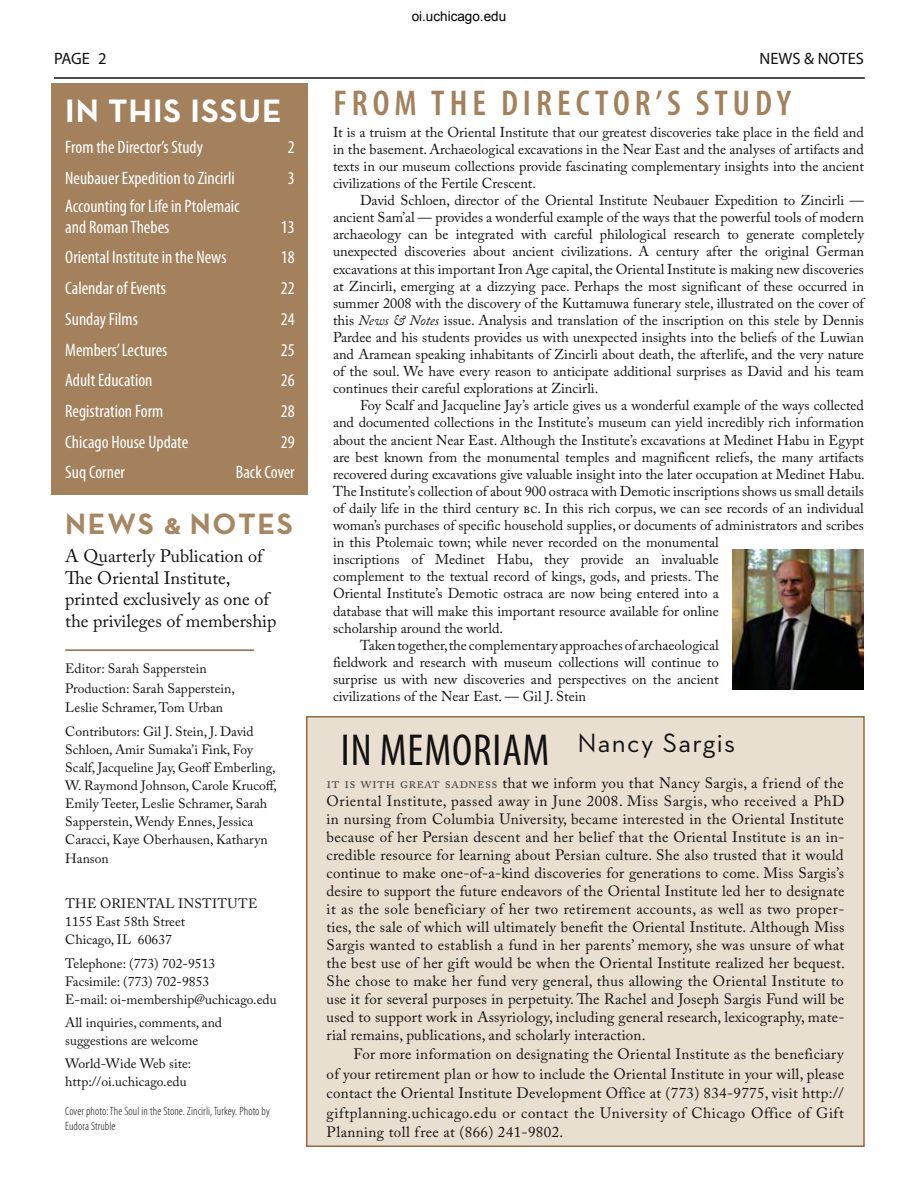
<style>
.page{position:relative;width:918px;height:1188px;background:#fff}
.page>*{position:absolute;margin:0;border:0;box-sizing:border-box;transform-origin:0 0}
.t1{font:condensed 45px "Myriad Pro";letter-spacing:.02em;color:#121212}
.t2{font:600 condensed 36px "Myriad Pro";letter-spacing:.14em;color:#a3815d}
.t3{font:33px "Neutra Text PS Bold SC";letter-spacing:.03em;color:#fff}
.t4{font:30px "Neutra Text PS Bold SC";letter-spacing:.055em;color:#a68764}
.t5{font:27px "Neutra Text";letter-spacing:.05em;color:#121212}
.t6{font:condensed 18px/21px "Myriad Pro";color:#fff}
.t7{font:18px/21.6px "Adobe Caslon Pro";color:#121212}
.t8{font:16.5px "Myriad Pro";letter-spacing:-.015em;color:#121212}
.t9{font:15px/18px "Adobe Caslon Pro";letter-spacing:.02em;color:#121212;text-align:justify}
.t10{font:14.25px "Adobe Caslon Pro";color:#121212}
.t11{font:13.5px/18px "Adobe Caslon Pro";color:#121212}
.t12{font:13.5px "Arial";color:#000}
.t13{font:300 condensed 12px/15px "Myriad Pro";letter-spacing:.01em;color:#121212}
.s1{font-style:italic}
.s2{color:#4a4c4b}
</style>
<div class="page">
<hr style="left:54px;top:77px;width:811px;height:2px;background:#121212">
<div style="left:52px;top:83px;width:256px;height:412px;background:#a3815d"></div>
<hr style="left:65px;top:649px;width:189px;height:2px;background:#926b45">
<div style="left:306px;top:716px;width:559px;height:431px;background:#e9dfd0;border:2px solid #926b45"></div>
<img style="left:732px;top:549px;width:132px;height:141px">
<p class="t12" style="left:412px;top:8px;width:96px">oi.uchicago.edu</p>
<p class="t8" style="left:54px;top:49px;width:54px">PAGE 2</p>
<p class="t8" style="left:760px;top:49px;width:106px">NEWS &amp; NOTES</p>
<p class="t3" style="left:65px;top:90px;width:214px">IN THIS ISSUE</p>
<p class="t6" style="left:65px;top:136px;width:139px">From the Director’s Study</p>
<p class="t6" style="left:288px;top:136px;width:8px">2</p>
<p class="t6" style="left:65px;top:167px;width:171px">Neubauer Expedition to Zincirli</p>
<p class="t6" style="left:288px;top:167px;width:8px">3</p>
<p class="t6" style="left:65px;top:195px;width:176px">Accounting for Life in Ptolemaic and Roman Thebes</p>
<p class="t6" style="left:281px;top:216px;width:15px">13</p>
<p class="t6" style="left:65px;top:247px;width:163px">Oriental Institute in the News</p>
<p class="t6" style="left:281px;top:247px;width:15px">18</p>
<p class="t6" style="left:65px;top:277px;width:102px">Calendar of Events</p>
<p class="t6" style="left:281px;top:277px;width:15px">22</p>
<p class="t6" style="left:65px;top:308px;width:74px">Sunday Films</p>
<p class="t6" style="left:281px;top:308px;width:15px">24</p>
<p class="t6" style="left:65px;top:339px;width:104px">Members’ Lectures</p>
<p class="t6" style="left:281px;top:339px;width:15px">25</p>
<p class="t6" style="left:65px;top:370px;width:89px">Adult Education</p>
<p class="t6" style="left:281px;top:370px;width:15px">26</p>
<p class="t6" style="left:65px;top:400px;width:100px">Registration Form</p>
<p class="t6" style="left:281px;top:400px;width:15px">28</p>
<p class="t6" style="left:65px;top:431px;width:125px">Chicago House Update</p>
<p class="t6" style="left:281px;top:431px;width:15px">29</p>
<p class="t6" style="left:65px;top:462px;width:61px">Suq Corner</p>
<p class="t6" style="left:236px;top:462px;width:60px">Back Cover</p>
<p class="t4" style="left:65px;top:505px;width:229px">NEWS &amp; NOTES</p>
<p class="t7" style="left:65px;top:545px;width:213px">A Quarterly Publication of<br>The Oriental Institute, printed exclusively as one of the privileges of membership</p>
<p class="t11" style="left:65px;top:659px;width:171px;line-height:19.5px">Editor: Sarah Sapperstein<br>Production: Sarah Sapperstein,<br>Leslie Schramer, Tom Urban</p>
<p class="t11" style="left:65px;top:722px;width:213px">Contributors: Gil J. Stein, J. David Schloen, Amir Sumaka’i Fink, Foy Scalf, Jacqueline Jay, Geoff Emberling, W. Raymond Johnson, Carole Krucoff, Emily Teeter, Leslie Schramer, Sarah Sapperstein, Wendy Ennes, Jessica Caracci, Kaye Oberhausen, Katharyn</p>
<p class="t11" style="left:65px;top:849px;width:45px">Hanson</p>
<p class="t11" style="left:65px;top:894px;width:57px">The Oriental</p>
<p class="t11" style="left:65px;top:894px;width:129px;text-indent:113px">Institute<br>1155 East 58th Street<br>Chicago, IL 60637</p>
<p class="t11" style="left:65px;top:954px;width:213px">Telephone: (773) 702-9513<br>Facsimile: (773) 702-9853<br>E-mail: oi-membership@uchicago.edu</p>
<p class="t11" style="left:65px;top:1013px;width:158px">All inquiries, comments, and suggestions are welcome</p>
<p class="t11" style="left:65px;top:1055px;width:128px">World-Wide Web site: http://oi.uchicago.edu</p>
<p class="t13" style="left:65px;top:1104px;width:206px">Cover photo: The Soul in the Stone. Zincirli, Turkey. Photo by<br>Eudora Struble</p>
<p class="t2" style="left:333px;top:83px;width:459px">FROM THE DIRECTOR’S STUDY</p>
<p class="t10" style="left:333px;top:124px;width:532px">It is a truism at the Oriental Institute that our greatest discoveries take place in the field and</p>
<p class="t10" style="left:333px;top:141px;width:532px">in the basement. Archaeological excavations in the Near East and the analyses of artifacts and</p>
<p class="t10" style="left:333px;top:158px;width:533px">texts in our museum collections provide fascinating complementary insights into the ancient</p>
<p class="t10" style="left:333px;top:175px;width:205px">civilizations of the Fertile Crescent.</p>
<p class="t10" style="left:360px;top:192px;width:505px">David Schloen, director of the Oriental Institute Neubauer Expedition to Zincirli —</p>
<p class="t10" style="left:333px;top:209px;width:532px">ancient Sam’al — provides a wonderful example of the ways that the powerful tools of modern</p>
<p class="t10" style="left:333px;top:226px;width:533px">archaeology can be integrated with careful philological research to generate completely</p>
<p class="t10" style="left:333px;top:243px;width:533px">unexpected discoveries about ancient civilizations. A century after the original German</p>
<p class="t10" style="left:333px;top:260px;width:532px">excavations at this important Iron Age capital, the Oriental Institute is making new discoveries</p>
<p class="t10" style="left:333px;top:277px;width:532px">at Zincirli, emerging at a dizzying pace. Perhaps the most significant of these occurred in</p>
<p class="t10" style="left:333px;top:295px;width:533px">summer 2008 with the discovery of the Kuttamuwa funerary stele, illustrated on the cover of</p>
<p class="t10" style="left:333px;top:312px;width:533px">this <span class="s1">News &amp; Notes</span> issue. Analysis and translation of the inscription on this stele by Dennis</p>
<p class="t10" style="left:333px;top:329px;width:532px">Pardee and his students provides us with unexpected insights into the beliefs of the Luwian</p>
<p class="t10" style="left:333px;top:346px;width:533px">and Aramean speaking inhabitants of Zincirli about death, the afterlife, and the very nature</p>
<p class="t10" style="left:333px;top:363px;width:532px">of the soul. We have every reason to anticipate additional surprises as David and his team</p>
<p class="t10" style="left:333px;top:380px;width:267px">continues their careful explorations at Zincirli.</p>
<p class="t10" style="left:360px;top:397px;width:506px">Foy Scalf and Jacqueline Jay’s article gives us a wonderful example of the ways collected</p>
<p class="t10" style="left:333px;top:414px;width:533px">and documented collections in the Institute’s museum can yield incredibly rich information</p>
<p class="t10" style="left:333px;top:431px;width:532px">about the ancient Near East. Although the Institute’s excavations at Medinet Habu in Egypt</p>
<p class="t10" style="left:333px;top:448px;width:533px">are best known from the monumental temples and magnificent reliefs, the many artifacts</p>
<p class="t10" style="left:333px;top:466px;width:533px">recovered during excavations give valuable insight into the later occupation at Medinet Habu.</p>
<p class="t10" style="left:333px;top:483px;width:532px">The Institute’s collection of about 900 ostraca with Demotic inscriptions shows us small details</p>
<p class="t10" style="left:333px;top:500px;width:532px">of daily life in the third century bc. In this rich corpus, we can see records of an individual</p>
<p class="t10" style="left:333px;top:517px;width:533px">woman’s purchases of specific household supplies, or documents of administrators and scribes</p>
<p class="t10" style="left:333px;top:534px;width:387px">in this Ptolemaic town; while never recorded on the monumental</p>
<p class="t10" style="left:333px;top:551px;width:387px">inscriptions of Medinet Habu, they provide an invaluable</p>
<p class="t10" style="left:333px;top:568px;width:387px">complement to the textual record of kings, gods, and priests. The</p>
<p class="t10" style="left:333px;top:585px;width:387px">Oriental Institute’s Demotic ostraca are now being entered into a</p>
<p class="t10" style="left:333px;top:602px;width:387px">database that will make this important resource available for online</p>
<p class="t10" style="left:333px;top:619px;width:172px">scholarship around the world.</p>
<p class="t10" style="left:360px;top:637px;width:360px">Taken together, the complementary approaches of archaeological</p>
<p class="t10" style="left:333px;top:654px;width:387px">fieldwork and research with museum collections will continue to</p>
<p class="t10" style="left:333px;top:671px;width:387px">surprise us with new discoveries and perspectives on the ancient</p>
<p class="t10" style="left:333px;top:688px;width:255px">civilizations of the Near East. — Gil J. Stein</p>
<p class="t5" style="left:578px;top:727px;width:159px">Nancy Sargis</p>
<p class="t1" style="left:341px;top:723px;width:206px">In Memoriam</p>
<p class="t9" style="left:327px;top:773px;width:520px"><span class="s2">it is with great sadness</span> that we inform you that Nancy Sargis, a friend of the Oriental Institute, passed away in June 2008. Miss Sargis, who received a PhD in nursing from Columbia University, became interested in the Oriental Institute because of her Persian descent and her belief that the Oriental Institute is an in&shy;credible resource for learning about Persian culture. She also trusted that it would continue to make one-of-a-kind discoveries for generations to come. Miss Sargis’s desire to support the future endeavors of the Oriental Institute led her to designate it as the sole beneficiary of her two retirement accounts, as well as two proper&shy;ties, the sale of which will ultimately benefit the Oriental Institute. Although Miss Sargis wanted to establish a fund in her parents’ memory, she was unsure of what the best use of her gift would be when the Oriental Institute realized her bequest.<br>She chose to make her fund very general, thus allowing the Oriental Institute to use it for several purposes in perpetuity. The Rachel and Joseph Sargis Fund will be used to support work in Assyriology, including general research, lexicography, mate&shy;rial remains, publications, and scholarly interaction.</p>
<p class="t9" style="left:327px;top:1044px;width:519px;line-height:19.5px;text-indent:27px">For more information on designating the Oriental Institute as the beneficiary of your retirement plan or how to include the Oriental Institute in your will, please contact the Oriental Institute Development Office at (773) 834-9775, visit http:// giftplanning.uchicago.edu or contact the University of Chicago Office of Gift Planning toll free at (866) 241-9802.</p>
</div>
